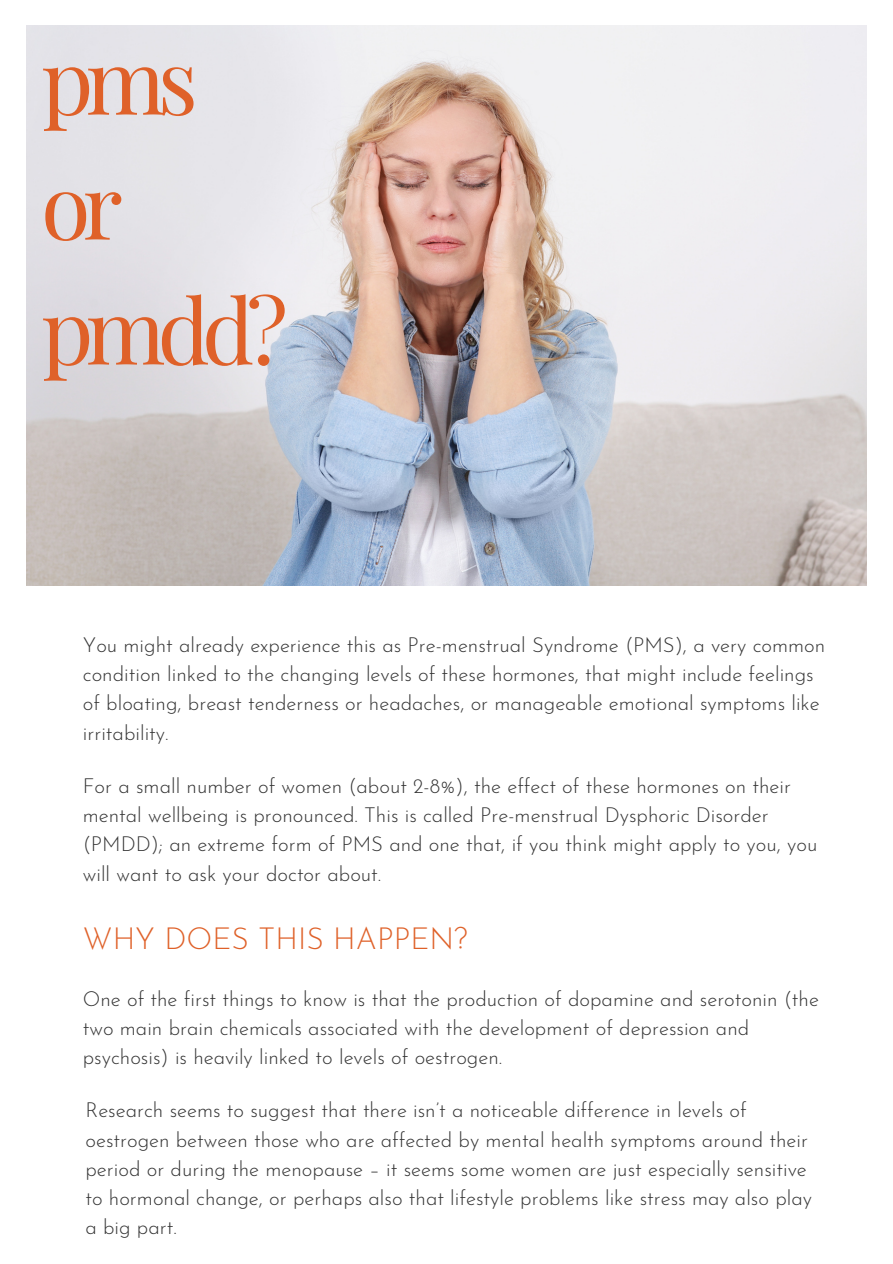
<style>
.page{position:relative;width:893px;height:1264px;background:#fff}
.page>*{position:absolute;margin:0;border:0;box-sizing:border-box;transform-origin:0 0}
.t1{font:89.7px/124.8px "Playfair Display";letter-spacing:-.085em;color:#df6129}
.t2{font:300 30px "Josefin Sans";color:#df6129}
.t3{font:300 20.4px/29.2px "Josefin Sans";color:#333}
</style>
<div class="page">
<img style="left:27px;top:26px;width:839px;height:559px">
<p class="t1" style="left:41px;top:15px;width:248px">pms or pmdd?</p>
<h2 class="t3" style="left:83px;top:632px;width:743px">You might already experience this as Pre-menstrual Syndrome (PMS), a very common condition linked to the changing levels of these hormones, that might include feelings of bloating, breast tenderness or headaches, or manageable emotional symptoms like irritability.</h2>
<p class="t3" style="left:83px;top:773px;width:736px">For a small number of women (about 2-8%), the effect of these hormones on their mental wellbeing is pronounced. This is called Pre-menstrual Dysphoric Disorder (PMDD); an extreme form of PMS and one that, if you think might apply to you, you will want to ask your doctor about.</p>
<p class="t2" style="left:83px;top:926px;width:386px">WHY DOES THIS HAPPEN?</p>
<h1 class="t3" style="left:83px;top:985px;width:737px">One of the first things to know is that the production of dopamine and serotonin (the two main brain chemicals associated with the development of depression and psychosis) is heavily linked to levels of oestrogen.</h1>
<p class="t3" style="left:85px;top:1097px;width:728px">Research seems to suggest that there isn’t a noticeable difference in levels of oestrogen between those who are affected by mental health symptoms around their period or during the menopause – it seems some women are just especially sensitive to hormonal change, or perhaps also that lifestyle problems like stress may also play a big part.</p>
</div>
